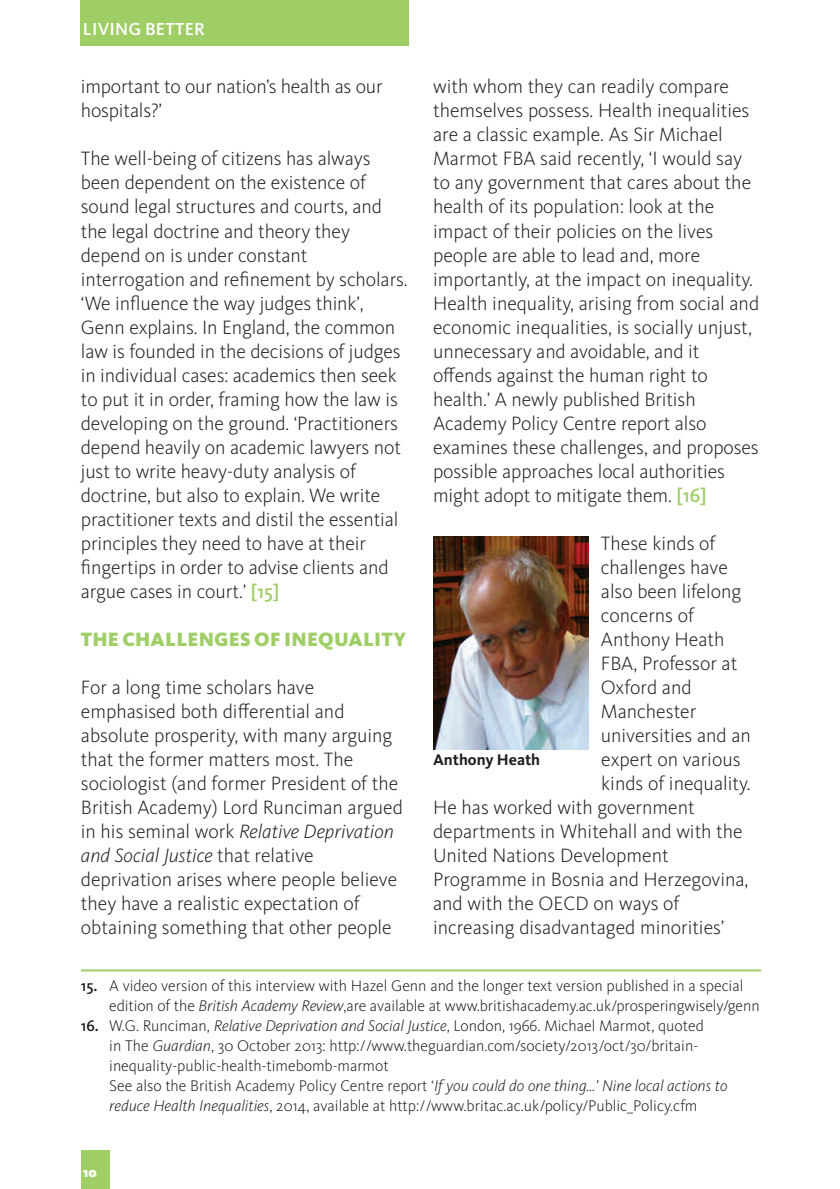
<style>
.page{position:relative;width:840px;height:1189px;background:#fff}
.page>*{position:absolute;margin:0;border:0;box-sizing:border-box;transform-origin:0 0}
.t1{font:300 20px/24px "Kievit OT";letter-spacing:-.005em;color:#231f20}
.t2{font:900 20px "Kievit OT";letter-spacing:.01em;color:#9fce66}
.t3{font:500 18px "Kievit OT";letter-spacing:.01em;color:#fff}
.t4{font:300 16px/20px "Kievit OT";color:#231f20}
.t5{font:700 16px "Kievit OT";color:#231f20}
.t6{font:900 14px "Kievit OT";color:#fff}
.s1{font-weight:500;color:#9fce66}
.s2{font-style:italic}
.s3{font-weight:500}
</style>
<div class="page">
<div style="left:81px;top:0;width:328px;height:46px;background:#9fce66"></div>
<div style="left:81px;top:1149px;width:28px;height:39px;background:#9fce66"></div>
<hr style="left:81px;top:969px;width:680px;height:2px;background:#9fce66">
<img style="left:433px;top:536px;width:156px;height:213px">
<p class="t3" style="left:83px;top:22px;width:124px">LIVING BETTER</p>
<p class="t1" style="left:81px;top:76px;width:303px">important to our nation’s health as our hospitals?’</p>
<p class="t1" style="left:81px;top:148px;width:328px">The well-being of citizens has always been dependent on the existence of sound legal structures and courts, and the legal doctrine and theory they depend on is under constant interrogation and refinement by scholars. ‘We influence the way judges think’, Genn explains. In England, the common law is founded in the decisions of judges in individual cases: academics then seek to put it in order, framing how the law is developing on the ground. ‘Practitioners depend heavily on academic lawyers not just to write heavy-duty analysis of doctrine, but also to explain. We write practitioner texts and distil the essential principles they need to have at their fingertips in order to advise clients and argue cases in court.’ <span class="s1">[15]</span></p>
<p class="t2" style="left:81px;top:631px;width:327px">THE CHALLENGES OF INEquALITY</p>
<p class="t1" style="left:81px;top:676px;width:324px">For a long time scholars have emphasised both differential and absolute prosperity, with many arguing that the former matters most. The sociologist (and former President of the British Academy) Lord Runciman argued in his seminal work <span class="s2">Relative Deprivation and Social Justice</span> that relative deprivation arises where people believe they have a realistic expectation of obtaining something that other people</p>
<p class="t1" style="left:433px;top:76px;width:328px">with whom they can readily compare themselves possess. Health inequalities are a classic example. As Sir Michael Marmot FBA said recently, ‘I would say to any government that cares about the health of its population: look at the impact of their policies on the lives people are able to lead and, more importantly, at the impact on inequality.<br>Health inequality, arising from social and economic inequalities, is socially unjust, unnecessary and avoidable, and it offends against the human right to health.’ A newly published British Academy Policy Centre report also examines these challenges, and proposes possible approaches local authorities might adopt to mitigate them. <span class="s1">[16]</span></p>
<p class="t1" style="left:601px;top:532px;width:116px">These kinds of</p>
<p class="t1" style="left:601px;top:556px;width:129px">challenges have</p>
<p class="t1" style="left:601px;top:580px;width:142px">also been lifelong</p>
<p class="t1" style="left:601px;top:604px;width:95px">concerns of</p>
<p class="t1" style="left:601px;top:628px;width:125px">Anthony Heath</p>
<p class="t1" style="left:601px;top:652px;width:138px">FBA, Professor at</p>
<p class="t1" style="left:601px;top:676px;width:92px">Oxford and</p>
<p class="t1" style="left:601px;top:700px;width:97px">Manchester</p>
<p class="t1" style="left:601px;top:724px;width:152px">universities and an</p>
<p class="t1" style="left:601px;top:748px;width:141px">expert on various</p>
<p class="t1" style="left:601px;top:772px;width:151px">kinds of inequality.</p>
<p class="t1" style="left:433px;top:796px;width:263px">He has worked with government</p>
<p class="t1" style="left:433px;top:820px;width:311px">departments in Whitehall and with the</p>
<p class="t1" style="left:433px;top:844px;width:237px">United Nations Development</p>
<p class="t1" style="left:433px;top:868px;width:317px">Programme in Bosnia and Herzegovina,</p>
<p class="t1" style="left:433px;top:892px;width:248px">and with the OECD on ways of</p>
<p class="t1" style="left:433px;top:916px;width:293px">increasing disadvantaged minorities’</p>
<p class="t5" style="left:433px;top:753px;width:109px">Anthony Heath</p>
<p class="t4" style="left:109px;top:976px;width:652px;text-indent:-28px"><span class="s3">15.</span> A video version of this interview with Hazel Genn and the longer text version published in a special edition of the <span class="s2">British Academy Review</span>,are available at www.britishacademy.ac.uk/prosperingwisely/genn</p>
<p class="t4" style="left:109px;top:1016px;width:620px;text-indent:-28px"><span class="s3">16.</span> W.G. Runciman, <span class="s2">Relative Deprivation and Social Justice</span>, London, 1966. Michael Marmot, quoted<br>in The <span class="s2">Guardian</span>, 30 October 2013: http://www.theguardian.com/society/2013/oct/30/britain&shy;inequality-public-health-timebomb-marmot<br>See also the British Academy Policy Centre report ‘<span class="s2">If you could do one thing...’ Nine local actions to reduce Health Inequalities</span>, 2014, available at http://www.britac.ac.uk/policy/Public_Policy.cfm</p>
<p class="t6" style="left:83px;top:1166px;width:16px">10</p>
</div>
